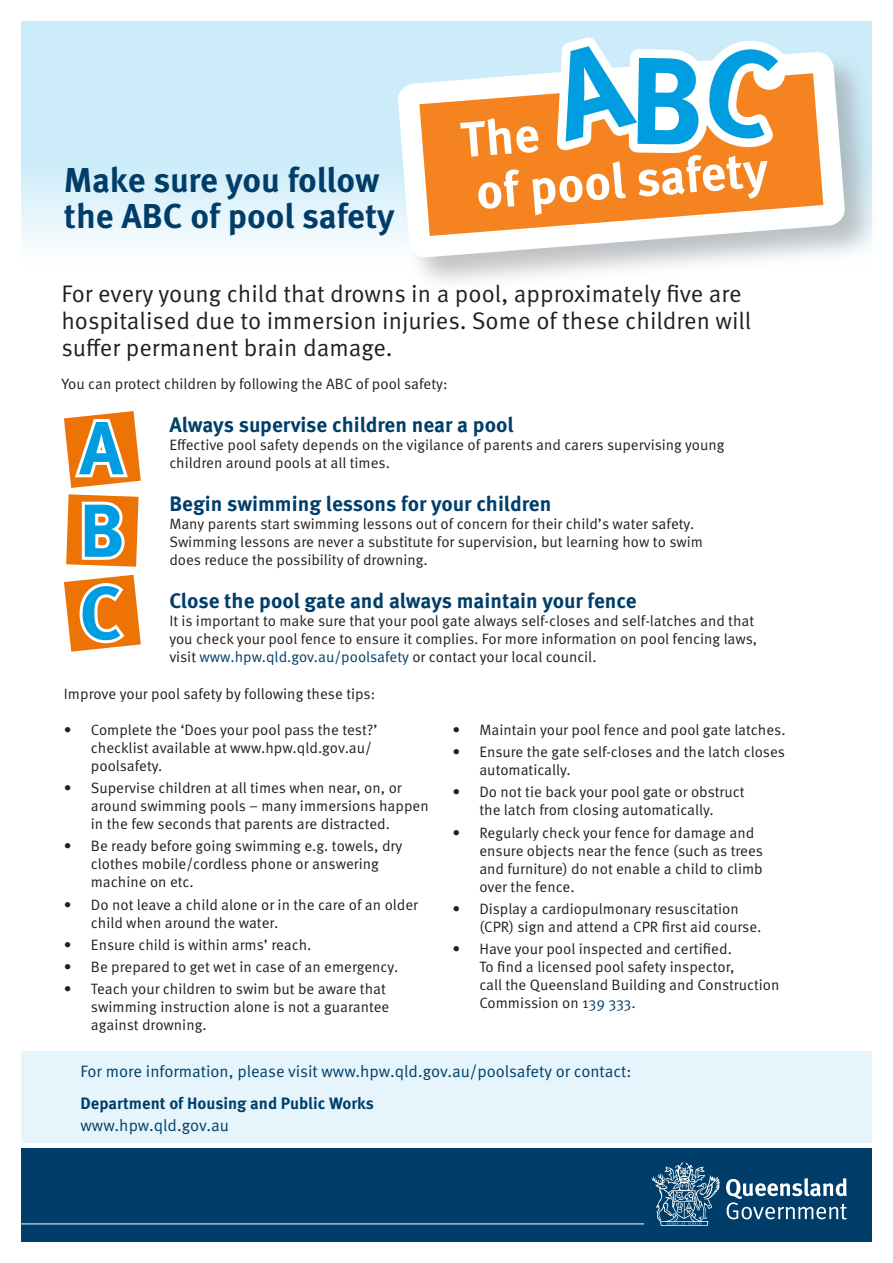
<style>
.page{position:relative;width:893px;height:1263px;background:#fff}
.page>*{position:absolute;margin:0;border:0;box-sizing:border-box;transform-origin:0 0}
.t1{font:700 75px "Meta OT";color:#009ee0}
.t2{font:700 49.5px/51.6px "Meta OT";color:#fff}
.t3{font:700 34.5px/36px "Meta OT";letter-spacing:-.005em;color:#003e69}
.t4{font:24px/27px "Meta OT Norm";color:#231f20}
.t5{font:700 21px "Meta OT";color:#003e69}
.t6{font:16.5px "Meta OT Norm";color:#003e69}
.t7{font:700 16.5px "Meta OT";color:#003e69}
.t8{font:15px/18px "Meta OT Norm";color:#231f20}
.s1{color:#003e69}
</style>
<div class="page">
<svg style="left:21px;top:21px;width:851px;height:222px;background:#d2eef9"></svg>
<svg style="left:64px;top:411px;width:77px;height:77px"></svg>
<svg style="left:66px;top:494px;width:73px;height:73px"></svg>
<svg style="left:64px;top:575px;width:77px;height:77px"></svg>
<div style="left:21px;top:1051px;width:851px;height:92px;background:#e6f5fc"></div>
<div style="left:397px;top:51px;width:483px;height:242px;background:#939598;opacity:.55"></div>
<svg style="left:392px;top:46px;width:459px;height:247px"></svg>
<svg style="left:547px;top:21px;width:253px;height:143px"></svg>
<div style="left:21px;top:1148px;width:851px;height:94px;background:#003e69"></div>
<svg style="left:726px;top:1178px;width:121px;height:41px"></svg>
<svg style="left:652px;top:1162px;width:68px;height:63px"></svg>
<hr style="left:0;top:1223px;width:644px;height:1px;background:#fff">
<p class="t3" style="left:64px;top:163px;width:332px">Make sure you follow the ABC of pool safety</p>
<p class="t2" style="left:459px;top:116px;width:306px;rotate:-4deg">The<br>of pool safety</p>
<p class="t4" style="left:61px;top:281px;width:691px">For every young child that drowns in a pool, approximately five are hospitalised due to immersion injuries. Some of these children will suffer permanent brain damage.</p>
<p class="t8" style="left:61px;top:375px;width:388px">You can protect children by following the ABC of pool safety:</p>
<p class="t5" style="left:169px;top:412px;width:346px">Always supervise children near a pool</p>
<p class="t8" style="left:169px;top:436px;width:557px">Effective pool safety depends on the vigilance of parents and carers supervising young children around pools at all times.</p>
<p class="t5" style="left:169px;top:491px;width:383px">Begin swimming lessons for your children</p>
<p class="t8" style="left:169px;top:515px;width:535px">Many parents start swimming lessons out of concern for their child’s water safety.<br>Swimming lessons are never a substitute for supervision, but learning how to swim does reduce the possibility of drowning.</p>
<p class="t5" style="left:169px;top:588px;width:469px">Close the pool gate and always maintain your fence</p>
<p class="t8" style="left:169px;top:612px;width:589px">It is important to make sure that your pool gate always self-closes and self-latches and that you check your pool fence to ensure it complies. For more information on pool fencing laws, visit <span class="s1">www.hpw.qld.gov.au/poolsafety</span> or contact your local council.</p>
<p class="t1" style="left:79px;top:404px;width:46px">A</p>
<p class="t1" style="left:79px;top:486px;width:47px">B</p>
<p class="t1" style="left:79px;top:569px;width:45px">C</p>
<p class="t8" style="left:64px;top:685px;width:313px">Improve your pool safety by following these tips:</p>
<p class="t8" style="left:91px;top:721px;width:288px;text-indent:-27px">• Complete the ‘Does your pool pass the test?’ checklist available at www.hpw.qld.gov.au/ poolsafety.</p>
<p class="t8" style="left:91px;top:779px;width:339px;text-indent:-27px">• Supervise children at all times when near, on, or around swimming pools – many immersions happen in the few seconds that parents are distracted.</p>
<p class="t8" style="left:91px;top:837px;width:313px;text-indent:-27px">• Be ready before going swimming e.g. towels, dry clothes mobile/cordless phone or answering machine on etc.</p>
<p class="t8" style="left:91px;top:896px;width:329px;text-indent:-27px">• Do not leave a child alone or in the care of an older child when around the water.</p>
<p class="t8" style="left:64px;top:936px;width:249px">• Ensure child is within arms’ reach.</p>
<p class="t8" style="left:64px;top:958px;width:336px">• Be prepared to get wet in case of an emergency.</p>
<p class="t8" style="left:91px;top:980px;width:300px;text-indent:-27px">• Teach your children to swim but be aware that swimming instruction alone is not a guarantee against drowning.</p>
<p class="t8" style="left:452px;top:721px;width:335px">• Maintain your pool fence and pool gate latches.</p>
<p class="t8" style="left:479px;top:743px;width:307px;text-indent:-27px">• Ensure the gate self-closes and the latch closes automatically.</p>
<p class="t8" style="left:452px;top:783px;width:294px;text-align:center">• Do not tie back your pool gate or obstruct the latch from closing automatically.</p>
<p class="t8" style="left:479px;top:824px;width:285px;text-indent:-27px">• Regularly check your fence for damage and ensure objects near the fence (such as trees and furniture) do not enable a child to climb over the fence.</p>
<p class="t8" style="left:479px;top:900px;width:283px;text-indent:-27px">• Display a cardiopulmonary resuscitation (CPR) sign and attend a CPR first aid course.</p>
<p class="t8" style="left:479px;top:940px;width:302px;text-indent:-27px">• Have your pool inspected and certified.<br>To find a licensed pool safety inspector,<br>call the Queensland Building and Construction Commission on <span class="s1">139 333.</span></p>
<p class="t6" style="left:80px;top:1062px;width:552px">For more information, please visit www.hpw.qld.gov.au/poolsafety or contact:</p>
<p class="t7" style="left:80px;top:1093px;width:295px">Department of Housing and Public Works</p>
<p class="t6" style="left:80px;top:1116px;width:150px">www.hpw.qld.gov.au</p>
</div>
